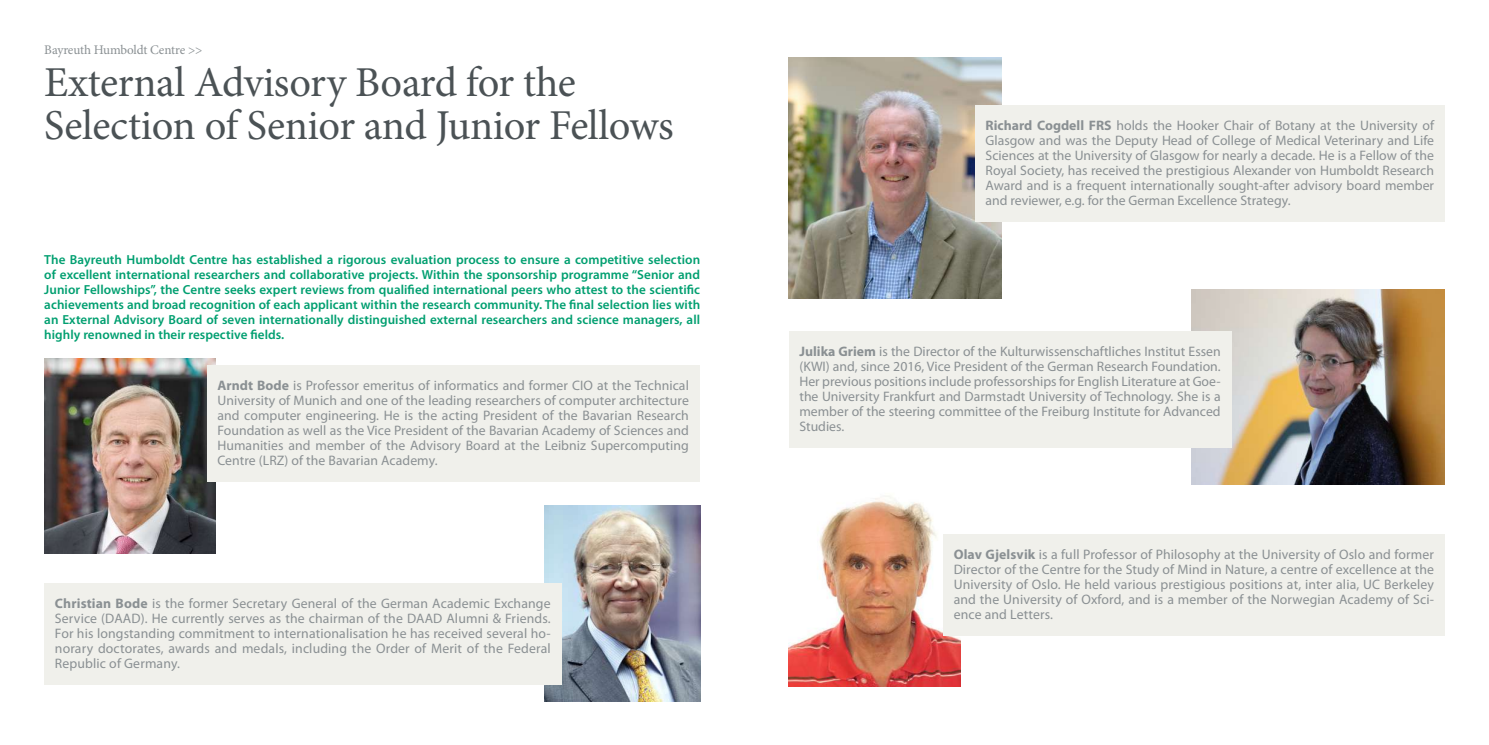
<style>
.page{position:relative;width:1489px;height:745px;background:#fff}
.page>*{position:absolute;margin:0;border:0;box-sizing:border-box;transform-origin:0 0}
.t1{font:42.5px/42.5px "Minion Pro";letter-spacing:-.01em;color:#4b5255}
.t2{font:13.75px/15px "Myriad Pro";letter-spacing:.005em;color:#8a9093;text-align:justify}
.t3{font:600 13.12px/15px "Myriad Pro";letter-spacing:.005em;color:#009f70;text-align:justify}
.t4{font:13.12px "Minion Pro";letter-spacing:-.01em;color:#8a9093}
.s1{font-weight:700}
</style>
<div class="page">
<img style="left:544px;top:505px;width:156px;height:195px">
<div style="left:44px;top:582px;width:517px;height:102px;background:#f0f0eb"></div>
<img style="left:44px;top:358px;width:172px;height:195px">
<div style="left:207px;top:365px;width:492px;height:116px;background:#f0f0eb"></div>
<img style="left:1191px;top:289px;width:253px;height:195px">
<div style="left:788px;top:331px;width:443px;height:116px;background:#f0f0eb"></div>
<img style="left:788px;top:496px;width:172px;height:189px">
<div style="left:943px;top:534px;width:501px;height:101px;background:#f0f0eb"></div>
<img style="left:788px;top:58px;width:213px;height:241px">
<div style="left:974px;top:105px;width:470px;height:116px;background:#f0f0eb"></div>
<p class="t4" style="left:44px;top:41px;width:160px">Bayreuth Humboldt Centre &gt;&gt;</p>
<h1 class="t1" style="left:44px;top:62px;width:631px">External Advisory Board for the<br>Selection of Senior and Junior Fellows</h1>
<p class="t3" style="left:44px;top:251px;width:657px">The Bayreuth Humboldt Centre has established a rigorous evaluation process to ensure a competitive selection of excellent international researchers and collaborative projects. Within the sponsorship programme “Senior and Junior Fellowships”, the Centre seeks expert reviews from qualifed international peers who attest to the scientifc achievements and broad recognition of each applicant within the research community. The fnal selection lies with an External Advisory Board of seven internationally distinguished external researchers and science managers, all highly renowned in their respective felds.</p>
<p class="t2" style="left:217px;top:378px;width:473px"><span class="s1">Arndt Bode</span> is Professor emeritus of informatics and former CIO at the Technical University of Munich and one of the leading researchers of computer architecture and computer engineering. He is the acting President of the Bavarian Research Foundation as well as the Vice President of the Bavarian Academy of Sciences and Humanities and member of the Advisory Board at the Leibniz Supercomputing Centre (LRZ) of the Bavarian Academy.</p>
<p class="t2" style="left:55px;top:595px;width:497px"><span class="s1">Christian Bode</span> is the former Secretary General of the German Academic Exchange Service (DAAD). He currently serves as the chairman of the DAAD Alumni &amp; Friends.<br>For his longstanding commitment to internationalisation he has received several ho&shy;norary doctorates, awards and medals, including the Order of Merit of the Federal Republic of Germany.</p>
<p class="t2" style="left:985px;top:118px;width:450px"><span class="s1">Richard Cogdell FRS</span> holds the Hooker Chair of Botany at the University of Glasgow and was the Deputy Head of College of Medical Veterinary and Life Sciences at the University of Glasgow for nearly a decade. He is a Fellow of the Royal Society, has received the prestigious Alexander von Humboldt Research Award and is a frequent internationally sought-after advisory board member and reviewer, e.g. for the German Excellence Strategy.</p>
<p class="t2" style="left:799px;top:343px;width:423px"><span class="s1">Julika Griem</span> is the Director of the Kulturwissenschaftliches Institut Essen (KWI) and, since 2016, Vice President of the German Research Foundation.<br>Her previous positions include professorships for English Literature at Goe&shy;the University Frankfurt and Darmstadt University of Technology. She is a member of the steering committee of the Freiburg Institute for Advanced Studies.</p>
<p class="t2" style="left:953px;top:546px;width:482px"><span class="s1">Olav Gjelsvik</span> is a full Professor of Philosophy at the University of Oslo and former Director of the Centre for the Study of Mind in Nature, a centre of excellence at the University of Oslo. He held various prestigious positions at, inter alia, UC Berkeley and the University of Oxford, and is a member of the Norwegian Academy of Sci&shy;ence and Letters.</p>
</div>
